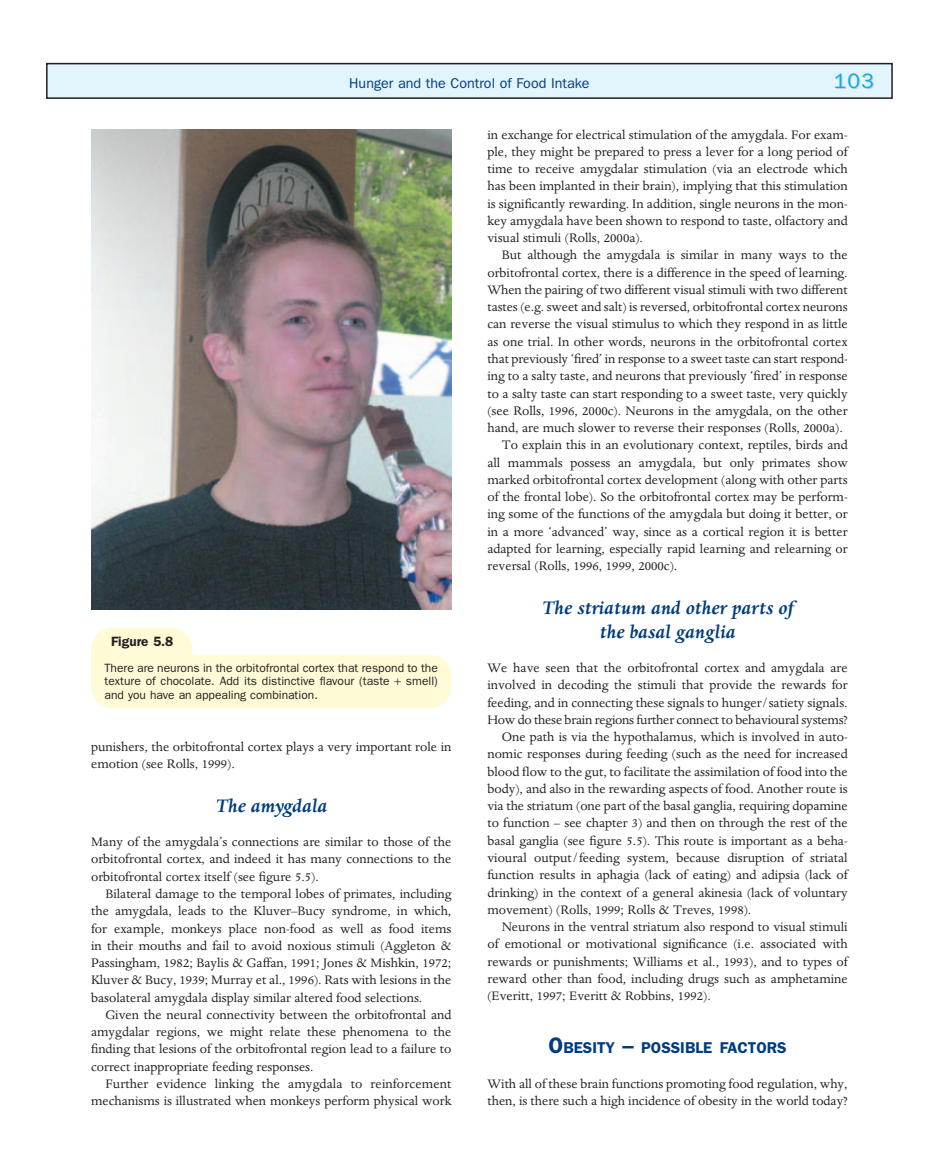
<style>
.page{position:relative;width:932px;height:1174px;background:#fff}
.page>*{position:absolute;margin:0;border:0;box-sizing:border-box;transform-origin:0 0}
.t1{font:italic 700 21px/24px "Dante";color:#013d7d;text-align:center}
.t2{font:21px "Franklin Gothic";color:#00aeef}
.t3{font:600 15.75px "Franklin Gothic";color:#013d7d}
.t4{font:14.25px/17.2px "Dante";color:#231f20;text-align:justify}
.t5{font:14.25px "Franklin Gothic";color:#013d7d}
.t6{font:600 13.5px "Franklin Gothic";color:#231f20}
.t7{font:12px/13.5px "Franklin Gothic";color:#231f20}
.s1{font-size:22.5px}
</style>
<div class="page">
<svg style="left:46px;top:62px;width:847px;height:646px"></svg>
<svg style="left:394px;top:679px;width:7px;height:6px"></svg>
<p class="t5" style="left:349px;top:78px;width:242px">Hunger and the Control of Food Intake</p>
<h1 class="t2" style="left:833px;top:73px;width:41px">103</h1>
<p class="t6" style="left:111px;top:637px;width:64px">Figure 5.8</p>
<p class="t7" style="left:105px;top:662px;width:334px">There are neurons in the orbitofrontal cortex that respond to the texture of chocolate. Add its distinctive flavour (taste</p>
<p class="t7" style="left:406px;top:675px;width:33px">smell)</p>
<p class="t7" style="left:105px;top:689px;width:215px">and you have an appealing combination.</p>
<p class="t4" style="left:91px;top:739px;width:361px">punishers, the orbitofrontal cortex plays a very important role in emotion (see Rolls, 1999).</p>
<h1 class="t1" style="left:215px;top:795px;width:113px">The amygdala</h1>
<p class="t4" style="left:91px;top:834px;width:361px">Many of the amygdala’s connections are similar to those of the orbitofrontal cortex, and indeed it has many connections to the orbitofrontal cortex itself (see figure 5.5).</p>
<p class="t4" style="left:91px;top:886px;width:361px;text-indent:14px">Bilateral damage to the temporal lobes of primates, including the amygdala, leads to the Kluver–Bucy syndrome, in which, for example, monkeys place non-food as well as food items in their mouths and fail to avoid noxious stimuli (Aggleton &amp; Passingham, 1982; Baylis &amp; Gaffan, 1991; Jones &amp; Mishkin, 1972; Kluver &amp; Bucy, 1939; Murray et al., 1996). Rats with lesions in the basolateral amygdala display similar altered food selections.</p>
<p class="t4" style="left:91px;top:1007px;width:361px;text-indent:14px">Given the neural connectivity between the orbitofrontal and amygdalar regions, we might relate these phenomena to the finding that lesions of the orbitofrontal region lead to a failure to correct inappropriate feeding responses.</p>
<p class="t4" style="left:91px;top:1076px;width:362px;text-align:right">Further evidence linking the amygdala to reinforcement mechanisms is illustrated when monkeys perform physical work</p>
<p class="t4" style="left:487px;top:127px;width:361px">in exchange for electrical stimulation of the amygdala. For exam&shy;ple, they might be prepared to press a lever for a long period of time to receive amygdalar stimulation (via an electrode which has been implanted in their brain), implying that this stimulation is significantly rewarding. In addition, single neurons in the mon&shy;key amygdala have been shown to respond to taste, olfactory and visual stimuli (Rolls, 2000a).</p>
<p class="t4" style="left:501px;top:248px;width:347px">But although the amygdala is similar in many ways to the</p>
<p class="t4" style="left:487px;top:265px;width:361px">orbitofrontal cortex, there is a difference in the speed of learning.</p>
<p class="t4" style="left:487px;top:282px;width:361px">When the pairing of two different visual stimuli with two different</p>
<p class="t4" style="left:487px;top:299px;width:361px">tastes (e.g. sweet and salt) is reversed, orbitofrontal cortex neurons</p>
<p class="t4" style="left:487px;top:317px;width:361px">can reverse the visual stimulus to which they respond in as little</p>
<p class="t4" style="left:487px;top:334px;width:361px">as one trial. In other words, neurons in the orbitofrontal cortex</p>
<p class="t4" style="left:487px;top:351px;width:361px">that previously ‘fired’ in response to a sweet taste can start respond-</p>
<p class="t4" style="left:487px;top:368px;width:361px">ing to a salty taste, and neurons that previously ‘fired’ in response</p>
<p class="t4" style="left:487px;top:386px;width:361px">to a salty taste can start responding to a sweet taste, very quickly</p>
<p class="t4" style="left:487px;top:403px;width:361px">(see Rolls, 1996, 2000c). Neurons in the amygdala, on the other</p>
<p class="t4" style="left:487px;top:420px;width:357px">hand, are much slower to reverse their responses (Rolls, 2000a).</p>
<p class="t4" style="left:501px;top:437px;width:347px">To explain this in an evolutionary context, reptiles, birds and</p>
<p class="t4" style="left:487px;top:455px;width:361px">all mammals possess an amygdala, but only primates show</p>
<p class="t4" style="left:487px;top:472px;width:361px">marked orbitofrontal cortex development (along with other parts</p>
<p class="t4" style="left:487px;top:489px;width:361px">of the frontal lobe). So the orbitofrontal cortex may be perform-</p>
<p class="t4" style="left:487px;top:506px;width:361px">ing some of the functions of the amygdala but doing it better, or</p>
<p class="t4" style="left:487px;top:524px;width:361px">in a more ‘advanced’ way, since as a cortical region it is better</p>
<p class="t4" style="left:487px;top:541px;width:361px">adapted for learning, especially rapid learning and relearning or</p>
<p class="t4" style="left:487px;top:558px;width:191px">reversal (Rolls, 1996, 1999, 2000c).</p>
<h1 class="t1" style="left:541px;top:597px;width:253px">The striatum and other parts of the basal ganglia</h1>
<p class="t4" style="left:487px;top:660px;width:361px">We have seen that the orbitofrontal cortex and amygdala are</p>
<p class="t4" style="left:487px;top:677px;width:361px">involved in decoding the stimuli that provide the rewards for</p>
<p class="t4" style="left:487px;top:695px;width:361px">feeding, and in connecting these signals to hunger/satiety signals.</p>
<p class="t4" style="left:487px;top:712px;width:361px">How do these brain regions further connect to behavioural systems?</p>
<p class="t4" style="left:501px;top:729px;width:347px">One path is via the hypothalamus, which is involved in auto-</p>
<p class="t4" style="left:487px;top:746px;width:361px">nomic responses during feeding (such as the need for increased</p>
<p class="t4" style="left:487px;top:764px;width:361px">blood flow to the gut, to facilitate the assimilation of food into the</p>
<p class="t4" style="left:487px;top:781px;width:361px">body), and also in the rewarding aspects of food. Another route is</p>
<p class="t4" style="left:487px;top:798px;width:361px">via the striatum (one part of the basal ganglia, requiring dopamine</p>
<p class="t4" style="left:487px;top:815px;width:361px">to function – see chapter 3) and then on through the rest of the</p>
<p class="t4" style="left:487px;top:833px;width:361px">basal ganglia (see figure 5.5). This route is important as a beha-</p>
<p class="t4" style="left:487px;top:850px;width:361px">vioural output/feeding system, because disruption of striatal</p>
<p class="t4" style="left:487px;top:867px;width:361px">function results in aphagia (lack of eating) and adipsia (lack of</p>
<p class="t4" style="left:487px;top:884px;width:361px">drinking) in the context of a general akinesia (lack of voluntary</p>
<p class="t4" style="left:487px;top:902px;width:265px">movement) (Rolls, 1999; Rolls &amp; Treves, 1998).</p>
<p class="t4" style="left:501px;top:919px;width:347px">Neurons in the ventral striatum also respond to visual stimuli</p>
<p class="t4" style="left:487px;top:936px;width:361px">of emotional or motivational significance (i.e. associated with</p>
<p class="t4" style="left:487px;top:953px;width:361px">rewards or punishments; Williams et al., 1993), and to types of</p>
<p class="t4" style="left:487px;top:971px;width:361px">reward other than food, including drugs such as amphetamine</p>
<p class="t4" style="left:487px;top:988px;width:225px">(Everitt, 1997; Everitt &amp; Robbins, 1992).</p>
<p class="t3" style="left:548px;top:1042px;width:239px"><span class="s1">O</span>BESITY <span class="s1">–</span> POSSIBLE FACTORS</p>
<p class="t4" style="left:487px;top:1076px;width:361px">With all of these brain functions promoting food regulation, why, then, is there such a high incidence of obesity in the world today?</p>
</div>
